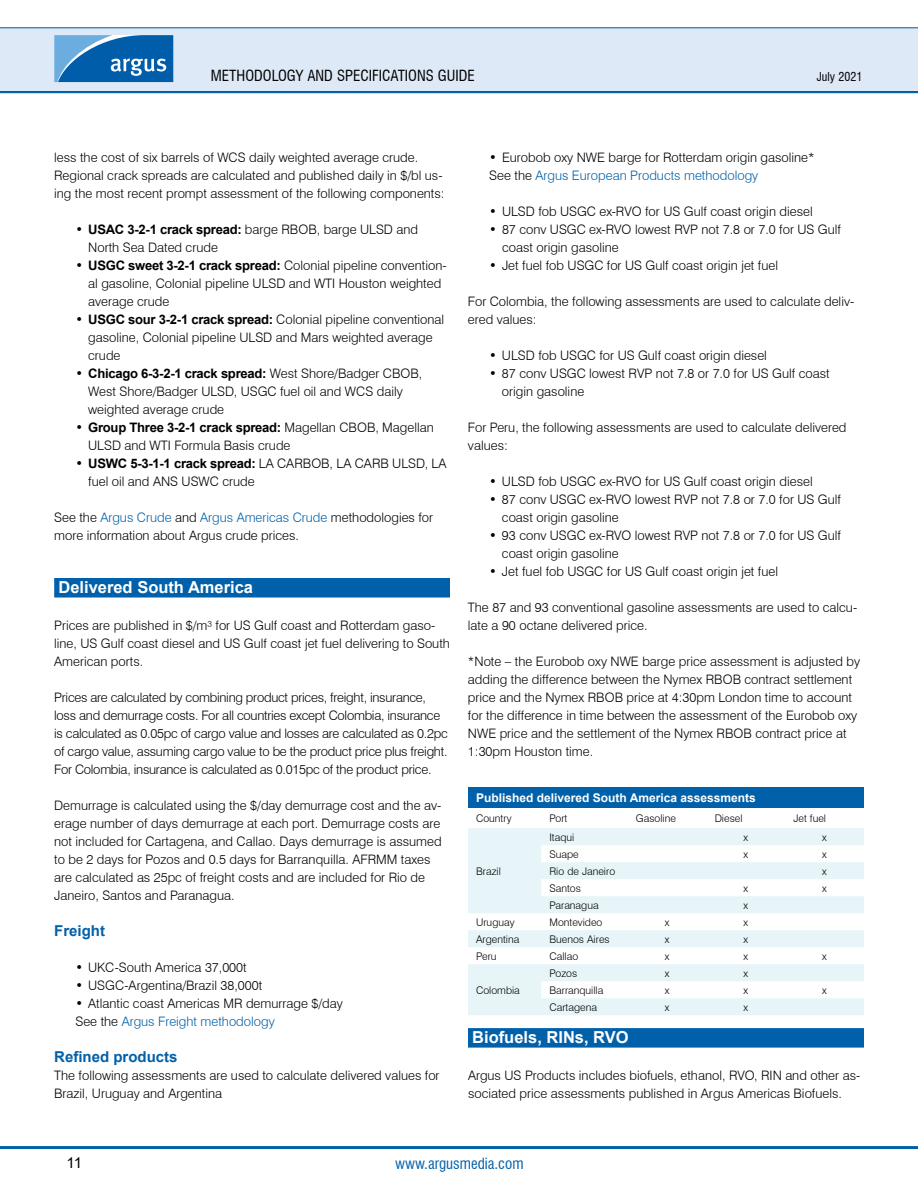
<style>
.page{position:relative;width:918px;height:1188px;background:#fff}
.page>*{position:absolute;margin:0;border:0;box-sizing:border-box;transform-origin:0 0}
.t1{font:700 16.5px "Arial";color:#fff}
.t2{font:condensed 15px "Swiss 721 BT";color:#000}
.t3{font:700 15px "Arial";color:#0060a9}
.t4{font:condensed 15px "Swiss 721 BT";color:#0060a9}
.t5{font:15px "Arial";color:#000}
.t6{font:300 13.05px/18px "Swiss 721 BT";color:#000}
.t7{font:300 13.05px/18px "Swiss 721 BT";letter-spacing:-.02em;color:#000}
.t8{font:700 13.05px "Arial";letter-spacing:-.02em;color:#000}
.t9{font:700 12px "Arial";color:#fff}
.t10{font:condensed 12px "Swiss 721 BT";color:#000}
.t11{font:300 10.5px "Swiss 721 BT";color:#000}
.s1{font-family:"Arial";font-weight:700}
.s2{font-family:"Swiss 721 BT";font-weight:300}
.s3{color:#0060a9}
</style>
<div class="page">
<hr style="left:0;top:90px;width:918px;height:3px;background:#0060a9">
<div style="left:0;top:28px;width:918px;height:63px;background:#dee9f7"></div>
<hr style="left:0;top:27px;width:918px;height:1px;background:#0060a9">
<hr style="left:0;top:1146px;width:918px;height:3px;background:#0060a9">
<svg style="left:54px;top:35px;width:119px;height:47px;background:#307ebd"></svg>
<div style="left:54px;top:578px;width:396px;height:20px;background:#0060a9"></div>
<div style="left:468px;top:1028px;width:396px;height:20px;background:#0060a9"></div>
<div style="left:468px;top:787px;width:396px;height:21px;background:#0060a9"></div>
<svg style="left:468px;top:828px;width:396px;height:187px;fill:#e7f5f9"></svg>
<p class="t2" style="left:211px;top:67px;width:265px">Methodology and specifications guide</p>
<p class="t10" style="left:817px;top:69px;width:47px">July 2021</p>
<p class="t6" style="left:54px;top:148px;width:392px">less the cost of six barrels of WCS daily weighted average crude.<br>Regional crack spreads are calculated and published daily in $/bl us&shy;ing the most recent prompt assessment of the following components:</p>
<p class="t6" style="left:88px;top:220px;width:331px;text-indent:-13px">• <span class="s1">USAC 3-2-1 crack spread:</span> barge RBOB, barge ULSD and<br>North Sea Dated crude</p>
<p class="t6" style="left:88px;top:256px;width:360px;text-indent:-13px">• <span class="s1">USGC sweet 3-2-1 crack spread:</span> Colonial pipeline convention&shy;al gasoline, Colonial pipeline ULSD and WTI Houston weighted average crude</p>
<p class="t6" style="left:88px;top:310px;width:358px;text-indent:-13px">• <span class="s1">USGC sour 3-2-1 crack spread:</span> Colonial pipeline conventional gasoline, Colonial pipeline ULSD and Mars weighted average crude</p>
<p class="t8" style="left:75px;top:364px;width:348px"><span class="s2">•</span> Chicago 6-3-2-1 crack spread: <span class="s2">West Shore/Badger CBOB,</span></p>
<p class="t6" style="left:88px;top:382px;width:316px">West Shore/Badger ULSD, USGC fuel oil and WCS daily weighted average crude</p>
<p class="t8" style="left:75px;top:418px;width:360px"><span class="s2">•</span> Group Three 3-2-1 crack spread: <span class="s2">Magellan CBOB, Magellan</span></p>
<p class="t6" style="left:88px;top:436px;width:204px">ULSD and WTI Formula Basis crude</p>
<p class="t6" style="left:88px;top:454px;width:360px;text-indent:-13px">• <span class="s1">USWC 5-3-1-1 crack spread:</span> LA CARBOB, LA CARB ULSD, LA fuel oil and ANS USWC crude</p>
<p class="t6" style="left:54px;top:508px;width:381px">See the <span class="s3">Argus Crude</span> and <span class="s3">Argus Americas Crude</span> methodologies for more information about Argus crude prices.</p>
<p class="t1" style="left:58px;top:576px;width:196px">Delivered South America</p>
<p class="t6" style="left:54px;top:616px;width:397px">Prices are published in $/m³ for US Gulf coast and Rotterdam gaso&shy;line, US Gulf coast diesel and US Gulf coast jet fuel delivering to South<br>American ports.</p>
<p class="t7" style="left:54px;top:688px;width:395px">Prices are calculated by combining product prices, freight, insurance, loss and demurrage costs. For all countries except Colombia, insurance is calculated as 0.05pc of cargo value and losses are calculated as 0.2pc of cargo value, assuming cargo value to be the product price plus freight.<br>For Colombia, insurance is calculated as 0.015pc of the product price.</p>
<p class="t6" style="left:54px;top:796px;width:389px">Demurrage is calculated using the $/day demurrage cost and the av&shy;erage number of days demurrage at each port. Demurrage costs are not included for Cartagena, and Callao. Days demurrage is assumed to be 2 days for Pozos and 0.5 days for Barranquilla. AFRMM taxes are calculated as 25pc of freight costs and are included for Rio de Janeiro, Santos and Paranagua.</p>
<p class="t3" style="left:54px;top:920px;width:52px">Freight</p>
<p class="t6" style="left:75px;top:958px;width:173px">• UKC-South America 37,000t</p>
<p class="t6" style="left:75px;top:976px;width:188px">• USGC-Argentina/Brazil 38,000t</p>
<p class="t6" style="left:75px;top:994px;width:269px">• Atlantic coast Americas MR demurrage $/day<br>See the <span class="s3">Argus Freight methodology</span></p>
<p class="t3" style="left:54px;top:1046px;width:125px">Refined products</p>
<p class="t6" style="left:54px;top:1066px;width:387px">The following assessments are used to calculate delivered values for<br>Brazil, Uruguay and Argentina</p>
<p class="t6" style="left:489px;top:148px;width:327px">• Eurobob oxy NWE barge for Rotterdam origin gasoline*<br>See the <span class="s3">Argus European Products methodology</span></p>
<p class="t6" style="left:489px;top:202px;width:325px">• ULSD fob USGC ex-RVO for US Gulf coast origin diesel</p>
<p class="t6" style="left:502px;top:220px;width:340px;text-indent:-13px">• 87 conv USGC ex-RVO lowest RVP not 7.8 or 7.0 for US Gulf coast origin gasoline</p>
<p class="t6" style="left:489px;top:256px;width:290px">• Jet fuel fob USGC for US Gulf coast origin jet fuel</p>
<p class="t6" style="left:468px;top:292px;width:388px">For Colombia, the following assessments are used to calculate deliv&shy;ered values:</p>
<p class="t6" style="left:489px;top:346px;width:279px">• ULSD fob USGC for US Gulf coast origin diesel</p>
<p class="t6" style="left:502px;top:364px;width:329px;text-indent:-13px">• 87 conv USGC lowest RVP not 7.8 or 7.0 for US Gulf coast origin gasoline</p>
<p class="t6" style="left:468px;top:418px;width:380px">For Peru, the following assessments are used to calculate delivered values:</p>
<p class="t6" style="left:489px;top:472px;width:325px">• ULSD fob USGC ex-RVO for US Gulf coast origin diesel</p>
<p class="t6" style="left:502px;top:490px;width:340px;text-indent:-13px">• 87 conv USGC ex-RVO lowest RVP not 7.8 or 7.0 for US Gulf coast origin gasoline</p>
<p class="t6" style="left:502px;top:526px;width:340px;text-indent:-13px">• 93 conv USGC ex-RVO lowest RVP not 7.8 or 7.0 for US Gulf coast origin gasoline</p>
<p class="t6" style="left:489px;top:562px;width:290px">• Jet fuel fob USGC for US Gulf coast origin jet fuel</p>
<p class="t6" style="left:468px;top:598px;width:391px">The 87 and 93 conventional gasoline assessments are used to calcu&shy;late a 90 octane delivered price.</p>
<p class="t6" style="left:468px;top:652px;width:394px">*Note – the Eurobob oxy NWE barge price assessment is adjusted by adding the difference between the Nymex RBOB contract settlement price and the Nymex RBOB price at 4:30pm London time to account for the difference in time between the assessment of the Eurobob oxy NWE price and the settlement of the Nymex RBOB contract price at 1:30pm Houston time.</p>
<p class="t9" style="left:476px;top:790px;width:281px">Published delivered South America assessments</p>
<p class="t11" style="left:476px;top:812px;width:37px">Country</p>
<p class="t11" style="left:549px;top:812px;width:19px">Port</p>
<p class="t11" style="left:636px;top:812px;width:42px">Gasoline</p>
<p class="t11" style="left:715px;top:812px;width:29px">Diesel</p>
<p class="t11" style="left:793px;top:812px;width:34px">Jet fuel</p>
<p class="t11" style="left:476px;top:865px;width:26px">Brazil</p>
<p class="t11" style="left:549px;top:831px;width:26px">Itaqui</p>
<p class="t11" style="left:744px;top:831px;width:6px">x</p>
<p class="t11" style="left:822px;top:831px;width:6px">x</p>
<p class="t11" style="left:549px;top:848px;width:31px">Suape</p>
<p class="t11" style="left:744px;top:848px;width:6px">x</p>
<p class="t11" style="left:822px;top:848px;width:6px">x</p>
<p class="t11" style="left:549px;top:865px;width:67px">Rio de Janeiro</p>
<p class="t11" style="left:822px;top:865px;width:6px">x</p>
<p class="t11" style="left:549px;top:882px;width:33px">Santos</p>
<p class="t11" style="left:744px;top:882px;width:6px">x</p>
<p class="t11" style="left:822px;top:882px;width:6px">x</p>
<p class="t11" style="left:549px;top:899px;width:51px">Paranagua</p>
<p class="t11" style="left:744px;top:899px;width:6px">x</p>
<p class="t11" style="left:476px;top:916px;width:40px">Uruguay</p>
<p class="t11" style="left:549px;top:916px;width:55px">Montevideo</p>
<p class="t11" style="left:665px;top:916px;width:6px">x</p>
<p class="t11" style="left:744px;top:916px;width:6px">x</p>
<p class="t11" style="left:476px;top:933px;width:45px">Argentina</p>
<p class="t11" style="left:549px;top:933px;width:62px">Buenos Aires</p>
<p class="t11" style="left:665px;top:933px;width:6px">x</p>
<p class="t11" style="left:744px;top:933px;width:6px">x</p>
<p class="t11" style="left:476px;top:950px;width:22px">Peru</p>
<p class="t11" style="left:549px;top:950px;width:30px">Callao</p>
<p class="t11" style="left:665px;top:950px;width:6px">x</p>
<p class="t11" style="left:744px;top:950px;width:6px">x</p>
<p class="t11" style="left:822px;top:950px;width:6px">x</p>
<p class="t11" style="left:476px;top:984px;width:45px">Colombia</p>
<p class="t11" style="left:549px;top:967px;width:29px">Pozos</p>
<p class="t11" style="left:665px;top:967px;width:6px">x</p>
<p class="t11" style="left:744px;top:967px;width:6px">x</p>
<p class="t11" style="left:549px;top:984px;width:55px">Barranquilla</p>
<p class="t11" style="left:665px;top:984px;width:6px">x</p>
<p class="t11" style="left:744px;top:984px;width:6px">x</p>
<p class="t11" style="left:822px;top:984px;width:6px">x</p>
<p class="t11" style="left:549px;top:1001px;width:49px">Cartagena</p>
<p class="t11" style="left:665px;top:1001px;width:6px">x</p>
<p class="t11" style="left:744px;top:1001px;width:6px">x</p>
<p class="t1" style="left:472px;top:1026px;width:158px">Biofuels, RINs, RVO</p>
<p class="t6" style="left:468px;top:1066px;width:394px">Argus US Products includes biofuels, ethanol, RVO, RIN and other as&shy;sociated price assessments published in Argus Americas Biofuels.</p>
<p class="t5" style="left:67px;top:1152px;width:17px">11</p>
<p class="t4" style="left:395px;top:1154px;width:130px">www.argusmedia.com</p>
</div>
